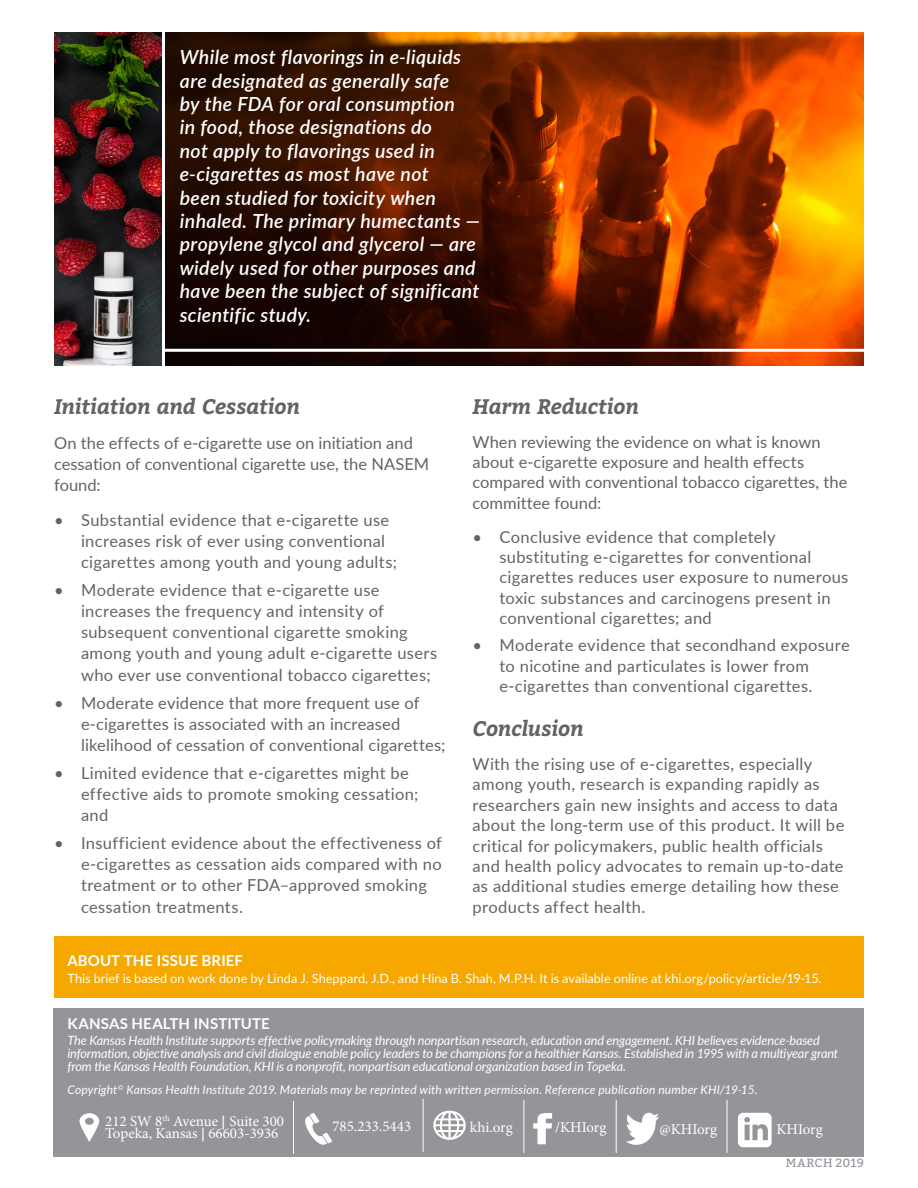
<style>
.page{position:relative;width:918px;height:1188px;background:#fff}
.page>*{position:absolute;margin:0;border:0;box-sizing:border-box;transform-origin:0 0}
.Body_Header_1{font:italic 700 21px "Bitter";letter-spacing:-.01em;color:#636366}
._2017_body{font:italic 600 19.5px/23.4px "Lato";letter-spacing:.015em;color:#fff}
._2017_body-2{font:16.5px/21.1px "Lato";letter-spacing:.02em;color:#636366}
._2017_body-3{font:16.5px/20.4px "Lato";color:#636366}
.t1{font:15px "Minion Pro";color:#fff}
.Body_Copy{font:700 15px "Lato";letter-spacing:.01em;color:#fff}
.Body_Copy-2{font:italic 12.75px/12.8px "Lato";letter-spacing:-.015em;color:#fff}
.Body_Copy-3{font:12.75px "Lato";letter-spacing:.005em;color:#fff}
.Body_Copy-4{font:italic 12px "Lato";letter-spacing:.015em;color:#fff}
.Issue_Number{font:12px "Bitter";letter-spacing:.03em;color:#939598}
.s1{font-family:"Gill Sans"}
</style>
<div class="page">
<img style="left:165px;top:32px;width:699px;height:333px">
<div style="left:54px;top:936px;width:810px;height:62px;background:#f6a800"></div>
<div style="left:54px;top:1008px;width:810px;height:149px;background:#939598"></div>
<svg style="left:433px;top:1111px;width:33px;height:29px"></svg>
<svg style="left:305px;top:1114px;width:27px;height:31px"></svg>
<svg style="left:626px;top:1112px;width:33px;height:33px"></svg>
<svg style="left:533px;top:1113px;width:19px;height:31px"></svg>
<svg style="left:79px;top:1113px;width:20px;height:29px"></svg>
<hr style="left:293px;top:1101px;width:1px;height:53px;background:#fff">
<hr style="left:423px;top:1099px;width:1px;height:53px;background:#fff">
<hr style="left:524px;top:1100px;width:1px;height:53px;background:#fff">
<hr style="left:616px;top:1100px;width:1px;height:53px;background:#fff">
<svg style="left:738px;top:1113px;width:34px;height:34px"></svg>
<hr style="left:727px;top:1100px;width:1px;height:53px;background:#fff">
<hr style="left:48px;top:349px;width:831px;height:3px;background:#fff">
<img style="left:54px;top:32px;width:107px;height:333px">
<p class="_2017_body" style="left:180px;top:45px;width:302px">While most flavorings in e-liquids are designated as generally safe<br>by the FDA for oral consumption<br>in food, those designations do<br>not apply to flavorings used in e-cigarettes as most have not<br>been studied for toxicity when inhaled. The primary humectants — propylene glycol and glycerol — are widely used for other purposes and have been the subject of significant scientific study.</p>
<p class="Body_Header_1" style="left:54px;top:390px;width:248px">Initiation and Cessation</p>
<p class="_2017_body-3" style="left:54px;top:431px;width:377px;line-height:21.1px">On the effects of e-cigarette use on initiation and cessation of conventional cigarette use, the NASEM found:</p>
<p class="_2017_body-2" style="left:81px;top:508px;width:318px;text-indent:-27px">• Substantial evidence that e-cigarette use increases risk of ever using conventional cigarettes among youth and young adults;</p>
<p class="_2017_body-2" style="left:81px;top:579px;width:358px;text-indent:-27px">• Moderate evidence that e-cigarette use increases the frequency and intensity of subsequent conventional cigarette smoking among youth and young adult e-cigarette users who ever use conventional tobacco cigarettes;</p>
<p class="_2017_body-2" style="left:81px;top:691px;width:366px;text-indent:-27px">• Moderate evidence that more frequent use of e-cigarettes is associated with an increased likelihood of cessation of conventional cigarettes;</p>
<p class="_2017_body-2" style="left:81px;top:762px;width:339px;text-indent:-27px">• Limited evidence that e-cigarettes might be effective aids to promote smoking cessation; and</p>
<p class="_2017_body-2" style="left:81px;top:832px;width:363px;text-indent:-27px">• Insufficient evidence about the effectiveness of e-cigarettes as cessation aids compared with no treatment or to other FDA–approved smoking cessation treatments.</p>
<p class="Body_Header_1" style="left:472px;top:390px;width:168px">Harm Reduction</p>
<p class="_2017_body-3" style="left:472px;top:431px;width:376px">When reviewing the evidence on what is known about e-cigarette exposure and health effects compared with conventional tobacco cigarettes, the committee found:</p>
<p class="_2017_body-2" style="left:500px;top:526px;width:350px;line-height:20.4px;text-indent:-27px">• Conclusive evidence that completely substituting e-cigarettes for conventional cigarettes reduces user exposure to numerous toxic substances and carcinogens present in conventional cigarettes; and</p>
<p class="_2017_body-2" style="left:500px;top:634px;width:352px;line-height:20.4px;text-indent:-27px">• Moderate evidence that secondhand exposure to nicotine and particulates is lower from e-cigarettes than conventional cigarettes.</p>
<p class="Body_Header_1" style="left:472px;top:713px;width:113px">Conclusion</p>
<p class="_2017_body-2" style="left:472px;top:753px;width:373px;line-height:20.4px">With the rising use of e-cigarettes, especially among youth, research is expanding rapidly as researchers gain new insights and access to data about the long-term use of this product. It will be critical for policymakers, public health officials and health policy advocates to remain up-to-date as additional studies emerge detailing how these products affect health.</p>
<p class="Body_Copy" style="left:67px;top:949px;width:177px">ABOUT THE ISSUE BRIEF</p>
<p class="Body_Copy-3" style="left:67px;top:969px;width:756px">This brief is based on work done by Linda J. Sheppard, J.D., and Hina B. Shah, M.P.H. It is available online at khi.org/policy/article/19-15.</p>
<p class="Body_Copy" style="left:68px;top:1012px;width:204px">KANSAS HEALTH INSTITUTE</p>
<p class="Body_Copy-2" style="left:68px;top:1034px;width:772px">The Kansas Health Institute supports effective policymaking through nonpartisan research, education and engagement. KHI believes evidence-based information, objective analysis and civil dialogue enable policy leaders to be champions for a healthier Kansas. Established in 1995 with a multiyear grant from the Kansas Health Foundation, KHI is a nonprofit, nonpartisan educational organization based in Topeka.</p>
<p class="Body_Copy-4" style="left:68px;top:1081px;width:691px">Copyright<sup>©</sup> Kansas Health Institute 2019. Materials may be reprinted with written permission. Reference publication number KHI/19-15.</p>
<p class="t1" style="left:105px;top:1111px;width:180px">212 SW 8<sup>th</sup> Avenue <span class="s1">|</span> Suite 300</p>
<p class="t1" style="left:105px;top:1123px;width:175px">Topeka, Kansas <span class="s1">|</span> 66603-3936</p>
<p class="t1" style="left:776px;top:1120px;width:48px">KHIorg</p>
<p class="t1" style="left:332px;top:1116px;width:80px">785.233.5443</p>
<p class="t1" style="left:470px;top:1117px;width:44px">khi.org</p>
<p class="t1" style="left:555px;top:1117px;width:53px">/KHIorg</p>
<p class="t1" style="left:660px;top:1120px;width:59px">@KHIorg</p>
<p class="Issue_Number" style="left:786px;top:1154px;width:80px">MARCH 2019</p>
</div>
